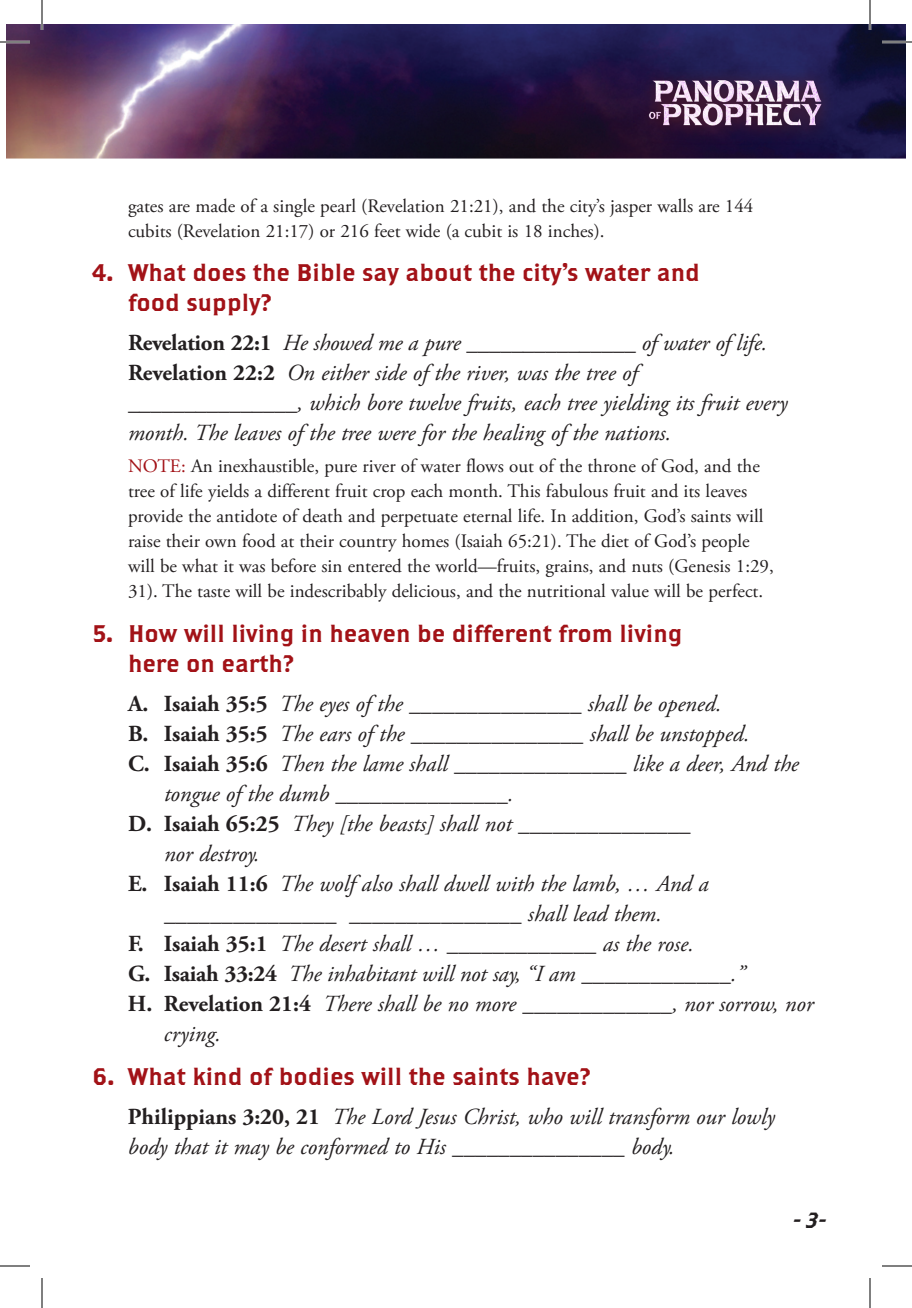
<style>
.page{position:relative;width:912px;height:1308px;background:#fff}
.page>*{position:absolute;margin:0;border:0;box-sizing:border-box;transform-origin:0 0}
.QUESTION{font:24px/30px "Brothers OT";color:#a21217}
.VERSES{font:italic 23px/30px "Adobe Garamond Pro";color:#231f20}
.Bible{font:italic 23px/30px "Adobe Garamond Pro";color:#231f20}
.t1{font:22px "Brothers OT Super Slant";color:#231f20}
.NOTE{font:19px/25px "Adobe Garamond Pro";color:#231f20}
.s1{font-weight:700;font-style:normal}
.s2{color:#a21217}
</style>
<div class="page">
<img style="left:6px;top:24px;width:900px;height:134px">
<img style="left:628px;top:60px;width:212px;height:92px">
<hr style="left:0;top:41px;width:30px;height:2px;background:#fff">
<hr style="left:882px;top:41px;width:30px;height:2px;background:#fff">
<hr style="left:41px;top:0;width:2px;height:30px;background:#fff">
<hr style="left:869px;top:0;width:2px;height:30px;background:#fff">
<hr style="left:0;top:42px;width:30px;height:1px;background:#000">
<hr style="left:882px;top:42px;width:30px;height:1px;background:#000">
<hr style="left:0;top:1266px;width:30px;height:1px;background:#000">
<hr style="left:882px;top:1266px;width:30px;height:1px;background:#000">
<hr style="left:42px;top:0;width:1px;height:30px;background:#000">
<hr style="left:42px;top:1278px;width:1px;height:30px;background:#000">
<hr style="left:870px;top:0;width:1px;height:30px;background:#000">
<hr style="left:870px;top:1278px;width:1px;height:30px;background:#000">
<p class="NOTE" style="left:128px;top:194px;width:627px">gates are made of a single pearl (Revelation 21:21), and the city’s jasper walls are 144 cubits (Revelation 21:17) or 216 feet wide (a cubit is 18 inches).</p>
<p class="QUESTION" style="left:128px;top:259px;width:574px;text-indent:-36px">4. What does the Bible say about the city’s water and food supply?</p>
<p class="Bible" style="left:128px;top:329px;width:641px"><span class="s1">Revelation 22:1</span> He showed me a pure _______________ of water of life.</p>
<p class="Bible" style="left:128px;top:359px;width:661px"><span class="s1">Revelation 22:2</span> On either side of the river, was the tree of _______________, which bore twelve fruits, each tree yielding its fruit every month. The leaves of the tree were for the healing of the nations.</p>
<p class="NOTE" style="left:128px;top:455px;width:647px"><span class="s2">NOTE:</span> An inexhaustible, pure river of water flows out of the throne of God, and the tree of life yields a different fruit crop each month. This fabulous fruit and its leaves provide the antidote of death and perpetuate eternal life. In addition, God’s saints will raise their own food at their country homes (Isaiah 65:21). The diet of God’s people will be what it was before sin entered the world—fruits, grains, and nuts (Genesis 1:29, 31). The taste will be indescribably delicious, and the nutritional value will be perfect.</p>
<p class="QUESTION" style="left:128px;top:620px;width:556px;text-indent:-36px">5. How will living in heaven be different from living here on earth?</p>
<p class="VERSES" style="left:128px;top:689px;width:595px"><span class="s1">A. Isaiah 35:5</span> The eyes of the _______________ shall be opened.</p>
<p class="VERSES" style="left:128px;top:719px;width:623px"><span class="s1">B. Isaiah 35:5</span> The ears of the _______________ shall be unstopped.</p>
<p class="VERSES" style="left:164px;top:749px;width:636px;text-indent:-36px"><span class="s1">C. Isaiah 35:6</span> Then the lame shall _______________ like a deer, And the tongue of the dumb _______________.</p>
<p class="VERSES" style="left:164px;top:809px;width:528px;text-indent:-36px"><span class="s1">D. Isaiah 65:25</span> They [the beasts] shall not _______________ nor destroy.</p>
<p class="VERSES" style="left:128px;top:869px;width:582px;text-align:center"><span class="s1">E. Isaiah 11:6</span> The wolf also shall dwell with the lamb, … And a _______________ _______________ shall lead them.</p>
<p class="VERSES" style="left:128px;top:929px;width:567px"><span class="s1">F. Isaiah 35:1</span> The desert shall … _____________ as the rose.</p>
<p class="VERSES" style="left:128px;top:959px;width:619px"><span class="s1">G. Isaiah 33:24</span> The inhabitant will not say, “I am _____________.”</p>
<p class="VERSES" style="left:164px;top:989px;width:651px;text-indent:-36px"><span class="s1">H. Revelation 21:4</span> There shall be no more _____________, nor sorrow, nor crying.</p>
<p class="QUESTION" style="left:92px;top:1063px;width:500px">6. What kind of bodies will the saints have?</p>
<p class="VERSES" style="left:128px;top:1103px;width:648px"><span class="s1">Philippians 3:20, 21</span> The Lord Jesus Christ, who will transform our lowly body that it may be conformed to His _______________ body.</p>
<p class="t1" style="left:793px;top:1210px;width:35px">- 3-</p>
</div>
